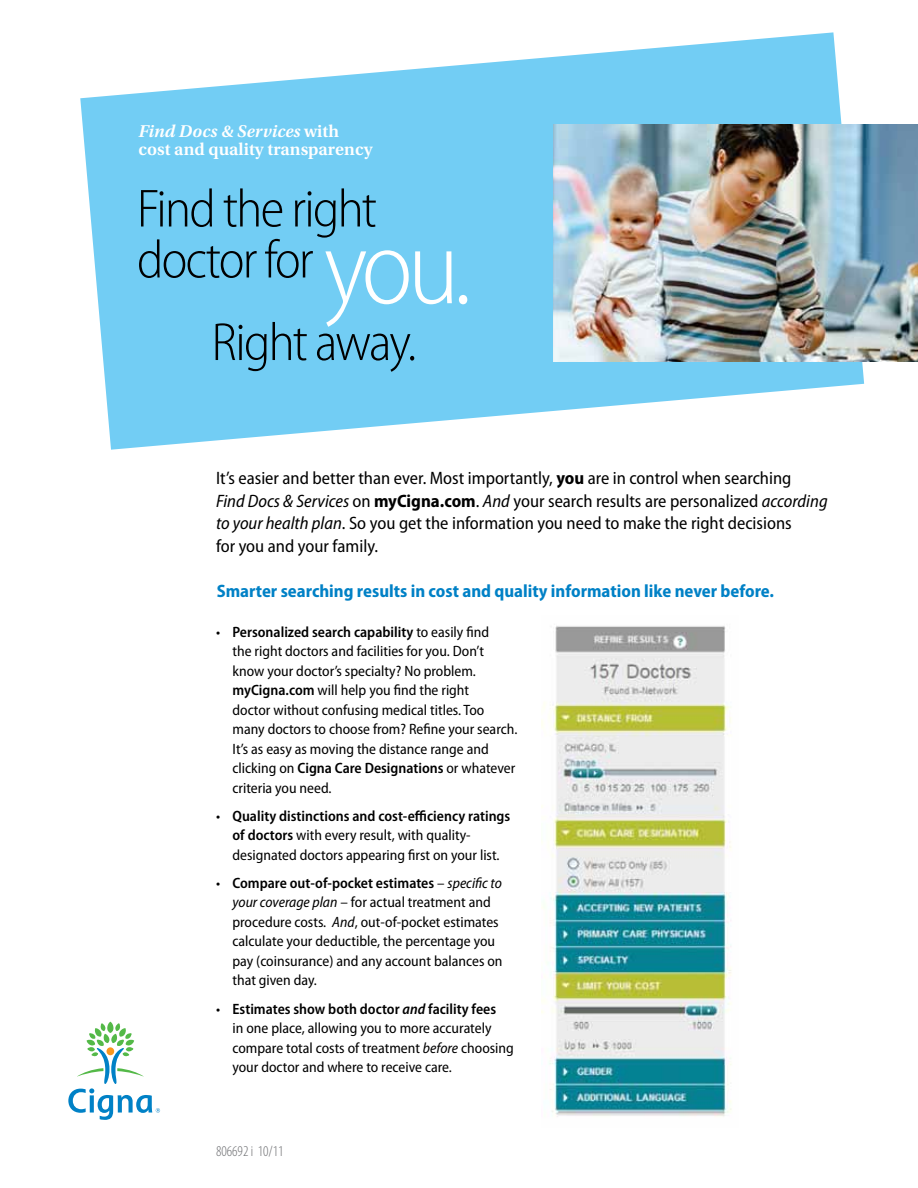
<style>
.page{position:relative;width:918px;height:1188px;background:#fff}
.page>*{position:absolute;margin:0;border:0;box-sizing:border-box;transform-origin:0 0}
.t1{font:300 semi-condensed 108px "Myriad Pro";color:#fff}
.t2{font:300 semi-condensed 54px/51px "Myriad Pro";letter-spacing:-.035em;color:#000}
.t3{font:semi-condensed 18px/22.5px "Myriad Pro";color:#000}
.t4{font:700 semi-condensed 18px "Myriad Pro";color:#0081c6}
.t5{font:600 18px/18px "Utopia Std";color:#fff}
.t6{font:semi-condensed 15px/19.5px "Myriad Pro";color:#000}
.t7{font:300 condensed 15px "Myriad Pro";color:#6d6e71}
.s1{font-style:italic}
.s2{font-weight:700}
.s3{font-weight:600}
.s4{font-weight:600;font-style:italic}
</style>
<div class="page">
<svg style="left:80px;top:32px;width:784px;height:418px;fill:#72cdf4"></svg>
<img style="left:554px;top:124px;width:364px;height:238px">
<svg style="left:68px;top:1022px;width:92px;height:98px"></svg>
<img style="left:542px;top:626px;width:190px;height:491px">
<p class="t5" style="left:138px;top:123px;width:236px"><span class="s1">Find Docs &amp; Services</span> with cost and quality transparency</p>
<h2 class="t2" style="left:137px;top:184px;width:242px">Find the right doctor for</h2>
<h1 class="t1" style="left:324px;top:209px;width:149px">you.</h1>
<h2 class="t2" style="left:212px;top:318px;width:207px">Right away.</h2>
<p class="t3" style="left:216px;top:467px;width:613px">It’s easier and better than ever. Most importantly, <span class="s2">you</span> are in control when searching<br><span class="s1">Find Docs &amp; Services</span> on <span class="s2">myCigna.com</span>. <span class="s1">And</span> your search results are personalized <span class="s1">according to your health plan</span>. So you get the information you need to make the right decisions<br>for you and your family.</p>
<p class="t4" style="left:217px;top:581px;width:559px">Smarter searching results in cost and quality information like never before.</p>
<p class="t6" style="left:232px;top:622px;width:286px;text-indent:-16px">• <span class="s3">Personalized search capability</span> to easily find<br>the right doctors and facilities for you. Don’t know your doctor’s specialty? No problem. <span class="s3">myCigna.com</span> will help you find the right<br>doctor without confusing medical titles. Too many doctors to choose from? Refine your search.<br>It’s as easy as moving the distance range and clicking on <span class="s3">Cigna Care Designations</span> or whatever criteria you need.</p>
<p class="t6" style="left:232px;top:806px;width:279px;text-indent:-16px">• <span class="s3">Quality distinctions and cost-efficiency ratings of doctors</span> with every result, with quality&shy;designated doctors appearing first on your list.</p>
<p class="t6" style="left:232px;top:873px;width:272px;text-indent:-16px">• <span class="s3">Compare out-of-pocket estimates</span> – <span class="s1">specific to your coverage plan</span> – for actual treatment and procedure costs. <span class="s1">And</span>, out-of-pocket estimates calculate your deductible, the percentage you pay (coinsurance) and any account balances on that given day.</p>
<p class="t6" style="left:232px;top:999px;width:283px;text-indent:-16px">• <span class="s3">Estimates show both doctor</span> <span class="s4">and</span> <span class="s3">facility fees<br></span>in one place, allowing you to more accurately compare total costs of treatment <span class="s1">before</span> choosing your doctor and where to receive care.</p>
<p class="t7" style="left:216px;top:1143px;width:69px">806692 i 10/11</p>
</div>
